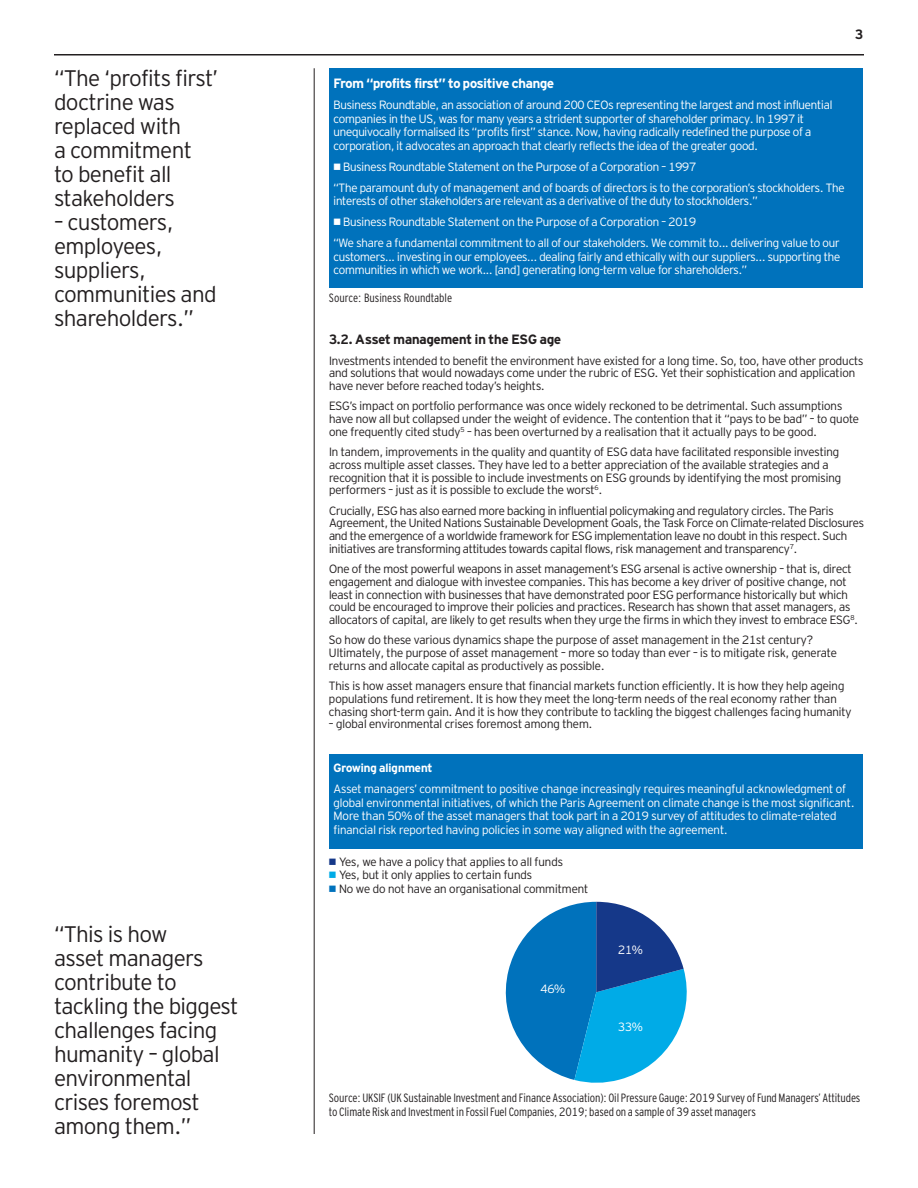
<style>
.page{position:relative;width:918px;height:1188px;background:#fff}
.page>*{position:absolute;margin:0;border:0;box-sizing:border-box;transform-origin:0 0}
.H3a{font:300 22.5px/24px "Invesco Interstate";color:#231f20}
.T2a{font:700 13.5px "Invesco Interstate";letter-spacing:-.01em;color:#fff}
.T2a-2{font:700 13.5px "Invesco Interstate";color:#231f20}
.T3a{font:300 12px/12.8px "Invesco Interstate";letter-spacing:-.005em;color:#231f20}
.T3a-2{font:300 12px/13.5px "Invesco Interstate";letter-spacing:-.01em;color:#fff}
.T3a-3{font:300 12px/13.5px "Invesco Interstate Cond";letter-spacing:-.01em;color:#231f20}
.Source_LC8_10{font:300 12px "Invesco Interstate Cond";color:#231f20}
.T3a-4{font:700 12px "Invesco Interstate";color:#fff}
.s1{color:#153889}
.s2{color:#00abe7}
.s3{color:#0072bc}
</style>
<div class="page">
<hr style="left:54px;top:54px;width:810px;height:2px;background:#231f20">
<hr style="left:314px;top:68px;width:1px;height:1066px;background:#231f20">
<div style="left:329px;top:68px;width:534px;height:220px;background:#0072bc"></div>
<div style="left:329px;top:754px;width:534px;height:95px;background:#0072bc"></div>
<svg style="left:505px;top:902px;width:182px;height:181px"></svg>
<p class="H3a" style="left:54px;top:66px;width:165px">“The ‘profits first’ doctrine was replaced with<br>a commitment<br>to benefit all stakeholders</p>
<p class="H3a" style="left:54px;top:210px;width:164px">– customers, employees, suppliers, communities and shareholders.”</p>
<p class="H3a" style="left:54px;top:922px;width:185px">“This is how<br>asset managers contribute to tackling the biggest challenges facing humanity – global environmental crises foremost among them.”</p>
<p class="T2a-2" style="left:855px;top:26px;width:9px">3</p>
<p class="T2a" style="left:333px;top:75px;width:222px">From “profits first” to positive change</p>
<p class="T3a-2" style="left:333px;top:98px;width:500px">Business Roundtable, an association of around 200 CEOs representing the largest and most influential companies in the US, was for many years a strident supporter of shareholder primacy. In 1997 it unequivocally formalised its “profits first” stance. Now, having radically redefined the purpose of a corporation, it advocates an approach that clearly reflects the idea of the greater good.</p>
<p class="T3a-2" style="left:333px;top:159px;width:364px">• Business Roundtable Statement on the Purpose of a Corporation – 1997</p>
<p class="T3a-2" style="left:333px;top:180px;width:513px">“The paramount duty of management and of boards of directors is to the corporation’s stockholders. The interests of other stakeholders are relevant as a derivative of the duty to stockholders.”</p>
<p class="T3a-2" style="left:333px;top:215px;width:364px">• Business Roundtable Statement on the Purpose of a Corporation – 2019</p>
<p class="T3a-2" style="left:333px;top:236px;width:508px;text-align:justify">“We share a fundamental commitment to all of our stakeholders. We commit to... delivering value to our customers... investing in our employees... dealing fairly and ethically with our suppliers... supporting the communities in which we work... [and] generating long-term value for shareholders.”</p>
<p class="Source_LC8_10" style="left:329px;top:290px;width:125px">Source: Business Roundtable</p>
<p class="T2a-2" style="left:329px;top:331px;width:234px">3.2. Asset management in the ESG age</p>
<p class="T3a" style="left:329px;top:354px;width:536px">Investments intended to benefit the environment have existed for a long time. So, too, have other products and solutions that would nowadays come under the rubric of ESG. Yet their sophistication and application have never before reached today’s heights.</p>
<p class="T3a" style="left:329px;top:400px;width:532px">ESG’s impact on portfolio performance was once widely reckoned to be detrimental. Such assumptions have now all but collapsed under the weight of evidence. The contention that it “pays to be bad” – to quote one frequently cited study<sup>5</sup> – has been overturned by a realisation that it actually pays to be good.</p>
<p class="T3a" style="left:329px;top:445px;width:514px">In tandem, improvements in the quality and quantity of ESG data have facilitated responsible investing across multiple asset classes. They have led to a better appreciation of the available strategies and a recognition that it is possible to include investments on ESG grounds by identifying the most promising performers – just as it is possible to exclude the worst<sup>6</sup>.</p>
<p class="T3a" style="left:329px;top:504px;width:536px">Crucially, ESG has also earned more backing in influential policymaking and regulatory circles. The Paris Agreement, the United Nations Sustainable Development Goals, the Task Force on Climate-related Disclosures and the emergence of a worldwide framework for ESG implementation leave no doubt in this respect. Such initiatives are transforming attitudes towards capital flows, risk management and transparency<sup>7</sup>.</p>
<p class="T3a" style="left:329px;top:562px;width:530px">One of the most powerful weapons in asset management’s ESG arsenal is active ownership – that is, direct engagement and dialogue with investee companies. This has become a key driver of positive change, not least in connection with businesses that have demonstrated poor ESG performance historically but which could be encouraged to improve their policies and practices. Research has shown that asset managers, as allocators of capital, are likely to get results when they urge the firms in which they invest to embrace ESG<sup>8</sup>.</p>
<p class="T3a" style="left:329px;top:634px;width:509px">So how do these various dynamics shape the purpose of asset management in the 21st century?<br>Ultimately, the purpose of asset management – more so today than ever – is to mitigate risk, generate returns and allocate capital as productively as possible.</p>
<p class="T3a" style="left:329px;top:679px;width:524px">This is how asset managers ensure that financial markets function efficiently. It is how they help ageing populations fund retirement. It is how they meet the long-term needs of the real economy rather than chasing short-term gain. And it is how they contribute to tackling the biggest challenges facing humanity</p>
<p class="T3a" style="left:329px;top:718px;width:265px">– global environmental crises foremost among them.</p>
<p class="T3a-4" style="left:333px;top:761px;width:101px">Growing alignment</p>
<p class="T3a-2" style="left:333px;top:782px;width:522px">Asset managers’ commitment to positive change increasingly requires meaningful acknowledgment of global environmental initiatives, of which the Paris Agreement on climate change is the most significant.<br>More than 50% of the asset managers that took part in a 2019 survey of attitudes to climate-related financial risk reported having policies in some way aligned with the agreement.</p>
<p class="T3a" style="left:329px;top:855px;width:235px"><span class="s1">•</span> Yes, we have a policy that applies to all funds</p>
<p class="T3a" style="left:329px;top:869px;width:205px"><span class="s2">•</span> Yes, but it only applies to certain funds</p>
<p class="T3a" style="left:329px;top:882px;width:261px"><span class="s3">•</span> No we do not have an organisational commitment</p>
<p class="T3a-2" style="left:540px;top:982px;width:26px">46%</p>
<p class="T3a-2" style="left:618px;top:943px;width:26px">21%</p>
<p class="T3a-2" style="left:618px;top:1020px;width:26px">33%</p>
<p class="T3a-3" style="left:329px;top:1091px;width:533px">Source: UKSIF (UK Sustainable Investment and Finance Association): Oil Pressure Gauge: 2019 Survey of Fund Managers’ Attitudes to Climate Risk and Investment in Fossil Fuel Companies, 2019; based on a sample of 39 asset managers</p>
</div>
